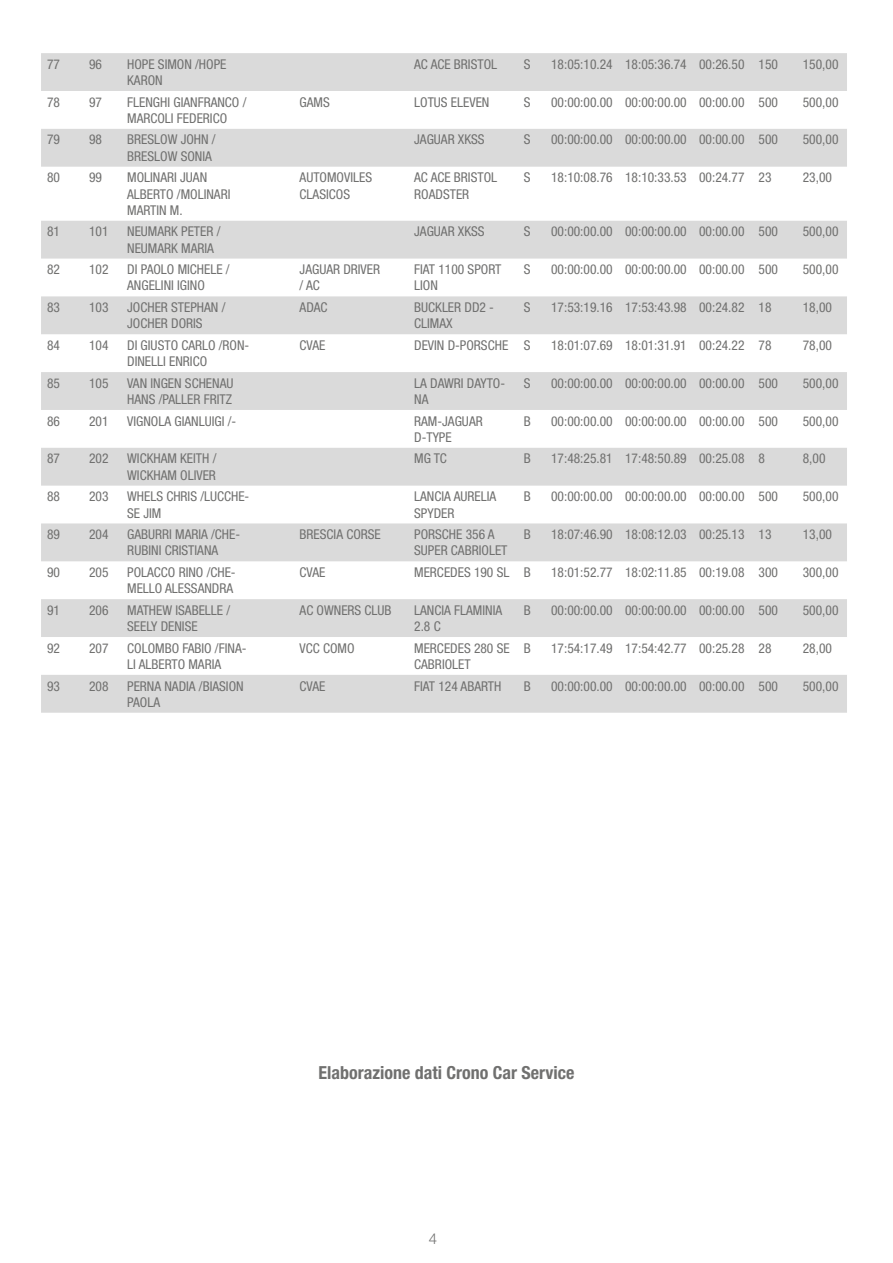
<style>
.page{position:relative;width:893px;height:1263px;background:#fff}
.page>*{position:absolute;margin:0;border:0;box-sizing:border-box;transform-origin:0 0}
.t1{font:700 condensed 18px "Helvetica Neue LT Std";color:#70706f}
.t2{font:300 15px "Helvetica Neue LT Std";color:#70706f}
.t3{font:condensed 13.5px/16.2px "Helvetica Neue LT Std";color:#70706f}
</style>
<div class="page">
<svg style="left:41px;top:53px;width:806px;height:660px;fill:#dadada"></svg>
<p class="t3" style="left:47px;top:56px;width:14px">77</p>
<p class="t3" style="left:89px;top:56px;width:14px">96</p>
<p class="t3" style="left:127px;top:56px;width:101px">HOPE SIMON /HOPE<br>KARON</p>
<p class="t3" style="left:414px;top:56px;width:85px">AC ACE BRISTOL</p>
<p class="t3" style="left:524px;top:56px;width:8px">S</p>
<p class="t3" style="left:551px;top:56px;width:228px">18:05:10.24 18:05:36.74 00:26.50 150</p>
<p class="t3" style="left:803px;top:56px;width:37px">150,00</p>
<p class="t3" style="left:47px;top:94px;width:14px">78</p>
<p class="t3" style="left:89px;top:94px;width:14px">97</p>
<p class="t3" style="left:127px;top:94px;width:121px">FLENGHI GIANFRANCO /<br>MARCOLI FEDERICO</p>
<p class="t3" style="left:300px;top:94px;width:32px">GAMS</p>
<p class="t3" style="left:414px;top:94px;width:77px">LOTUS ELEVEN</p>
<p class="t3" style="left:524px;top:94px;width:8px">S</p>
<p class="t3" style="left:551px;top:94px;width:228px">00:00:00.00 00:00:00.00 00:00.00 500</p>
<p class="t3" style="left:803px;top:94px;width:37px">500,00</p>
<p class="t3" style="left:47px;top:132px;width:14px">79</p>
<p class="t3" style="left:89px;top:132px;width:14px">98</p>
<p class="t3" style="left:127px;top:132px;width:90px">BRESLOW JOHN /<br>BRESLOW SONIA</p>
<p class="t3" style="left:414px;top:132px;width:72px">JAGUAR XKSS</p>
<p class="t3" style="left:524px;top:132px;width:8px">S</p>
<p class="t3" style="left:551px;top:132px;width:228px">00:00:00.00 00:00:00.00 00:00.00 500</p>
<p class="t3" style="left:803px;top:132px;width:37px">500,00</p>
<p class="t3" style="left:47px;top:169px;width:14px">80</p>
<p class="t3" style="left:89px;top:169px;width:14px">99</p>
<p class="t3" style="left:127px;top:169px;width:105px">MOLINARI JUAN<br>ALBERTO /MOLINARI<br>MARTIN M.</p>
<p class="t3" style="left:300px;top:169px;width:74px">AUTOMOVILES<br>CLASICOS</p>
<p class="t3" style="left:414px;top:169px;width:85px">AC ACE BRISTOL<br>ROADSTER</p>
<p class="t3" style="left:524px;top:169px;width:8px">S</p>
<p class="t3" style="left:551px;top:169px;width:222px">18:10:08.76 18:10:33.53 00:24.77 23</p>
<p class="t3" style="left:803px;top:169px;width:31px">23,00</p>
<p class="t3" style="left:47px;top:223px;width:14px">81</p>
<p class="t3" style="left:89px;top:223px;width:21px">101</p>
<p class="t3" style="left:127px;top:223px;width:95px">NEUMARK PETER /<br>NEUMARK MARIA</p>
<p class="t3" style="left:414px;top:223px;width:72px">JAGUAR XKSS</p>
<p class="t3" style="left:524px;top:223px;width:8px">S</p>
<p class="t3" style="left:551px;top:223px;width:228px">00:00:00.00 00:00:00.00 00:00.00 500</p>
<p class="t3" style="left:803px;top:223px;width:37px">500,00</p>
<p class="t3" style="left:47px;top:261px;width:14px">82</p>
<p class="t3" style="left:89px;top:261px;width:21px">102</p>
<p class="t3" style="left:127px;top:261px;width:104px">DI PAOLO MICHELE /<br>ANGELINI IGINO</p>
<p class="t3" style="left:300px;top:261px;width:82px">JAGUAR DRIVER / AC</p>
<p class="t3" style="left:414px;top:261px;width:89px">FIAT 1100 SPORT<br>LION</p>
<p class="t3" style="left:524px;top:261px;width:8px">S</p>
<p class="t3" style="left:551px;top:261px;width:228px">00:00:00.00 00:00:00.00 00:00.00 500</p>
<p class="t3" style="left:803px;top:261px;width:37px">500,00</p>
<p class="t3" style="left:47px;top:299px;width:14px">83</p>
<p class="t3" style="left:89px;top:299px;width:21px">103</p>
<p class="t3" style="left:127px;top:299px;width:100px">JOCHER STEPHAN /<br>JOCHER DORIS</p>
<p class="t3" style="left:300px;top:299px;width:30px">ADAC</p>
<p class="t3" style="left:414px;top:299px;width:81px">BUCKLER DD2 -<br>CLIMAX</p>
<p class="t3" style="left:524px;top:299px;width:8px">S</p>
<p class="t3" style="left:551px;top:299px;width:222px">17:53:19.16 17:53:43.98 00:24.82 18</p>
<p class="t3" style="left:803px;top:299px;width:31px">18,00</p>
<p class="t3" style="left:47px;top:337px;width:14px">84</p>
<p class="t3" style="left:89px;top:337px;width:21px">104</p>
<p class="t3" style="left:127px;top:337px;width:124px">DI GIUSTO CARLO /RON-<br>DINELLI ENRICO</p>
<p class="t3" style="left:300px;top:337px;width:27px">CVAE</p>
<p class="t3" style="left:414px;top:337px;width:118px">DEVIN D-PORSCHE S</p>
<p class="t3" style="left:551px;top:337px;width:222px">18:01:07.69 18:01:31.91 00:24.22 78</p>
<p class="t3" style="left:803px;top:337px;width:31px">78,00</p>
<p class="t3" style="left:47px;top:375px;width:14px">85</p>
<p class="t3" style="left:89px;top:375px;width:21px">105</p>
<p class="t3" style="left:127px;top:375px;width:108px">VAN INGEN SCHENAU<br>HANS /PALLER FRITZ</p>
<p class="t3" style="left:414px;top:375px;width:92px">LA DAWRI DAYTO-<br>NA</p>
<p class="t3" style="left:524px;top:375px;width:8px">S</p>
<p class="t3" style="left:551px;top:375px;width:228px">00:00:00.00 00:00:00.00 00:00.00 500</p>
<p class="t3" style="left:803px;top:375px;width:37px">500,00</p>
<p class="t3" style="left:47px;top:413px;width:14px">86</p>
<p class="t3" style="left:89px;top:413px;width:21px">201</p>
<p class="t3" style="left:127px;top:413px;width:110px">VIGNOLA GIANLUIGI /-</p>
<p class="t3" style="left:414px;top:413px;width:70px">RAM-JAGUAR<br>D-TYPE</p>
<p class="t3" style="left:524px;top:413px;width:9px">B</p>
<p class="t3" style="left:551px;top:413px;width:228px">00:00:00.00 00:00:00.00 00:00.00 500</p>
<p class="t3" style="left:803px;top:413px;width:37px">500,00</p>
<p class="t3" style="left:47px;top:450px;width:14px">87</p>
<p class="t3" style="left:89px;top:450px;width:21px">202</p>
<p class="t3" style="left:127px;top:450px;width:91px">WICKHAM KEITH /<br>WICKHAM OLIVER</p>
<p class="t3" style="left:414px;top:450px;width:34px">MG TC</p>
<p class="t3" style="left:524px;top:450px;width:9px">B</p>
<p class="t3" style="left:551px;top:450px;width:215px">17:48:25.81 17:48:50.89 00:25.08 8</p>
<p class="t3" style="left:803px;top:450px;width:24px">8,00</p>
<p class="t3" style="left:47px;top:488px;width:14px">88</p>
<p class="t3" style="left:89px;top:488px;width:21px">203</p>
<p class="t3" style="left:127px;top:488px;width:124px">WHELS CHRIS /LUCCHE-<br>SE JIM</p>
<p class="t3" style="left:414px;top:488px;width:84px">LANCIA AURELIA<br>SPYDER</p>
<p class="t3" style="left:524px;top:488px;width:9px">B</p>
<p class="t3" style="left:551px;top:488px;width:228px">00:00:00.00 00:00:00.00 00:00.00 500</p>
<p class="t3" style="left:803px;top:488px;width:37px">500,00</p>
<p class="t3" style="left:47px;top:526px;width:14px">89</p>
<p class="t3" style="left:89px;top:526px;width:21px">204</p>
<p class="t3" style="left:127px;top:526px;width:115px">GABURRI MARIA /CHE-<br>RUBINI CRISTIANA</p>
<p class="t3" style="left:300px;top:526px;width:83px">BRESCIA CORSE</p>
<p class="t3" style="left:414px;top:526px;width:95px">PORSCHE 356 A<br>SUPER CABRIOLET</p>
<p class="t3" style="left:524px;top:526px;width:9px">B</p>
<p class="t3" style="left:551px;top:526px;width:222px">18:07:46.90 18:08:12.03 00:25.13 13</p>
<p class="t3" style="left:803px;top:526px;width:31px">13,00</p>
<p class="t3" style="left:47px;top:564px;width:14px">90</p>
<p class="t3" style="left:89px;top:564px;width:21px">205</p>
<p class="t3" style="left:127px;top:564px;width:110px">POLACCO RINO /CHE-<br>MELLO ALESSANDRA</p>
<p class="t3" style="left:300px;top:564px;width:27px">CVAE</p>
<p class="t3" style="left:414px;top:564px;width:118px">MERCEDES 190 SL B</p>
<p class="t3" style="left:551px;top:564px;width:228px">18:01:52.77 18:02:11.85 00:19.08 300</p>
<p class="t3" style="left:803px;top:564px;width:37px">300,00</p>
<p class="t3" style="left:47px;top:602px;width:14px">91</p>
<p class="t3" style="left:89px;top:602px;width:21px">206</p>
<p class="t3" style="left:127px;top:602px;width:104px">MATHEW ISABELLE /<br>SEELY DENISE</p>
<p class="t3" style="left:300px;top:602px;width:94px">AC OWNERS CLUB</p>
<p class="t3" style="left:414px;top:602px;width:90px">LANCIA FLAMINIA<br>2.8 C</p>
<p class="t3" style="left:524px;top:602px;width:9px">B</p>
<p class="t3" style="left:551px;top:602px;width:228px">00:00:00.00 00:00:00.00 00:00.00 500</p>
<p class="t3" style="left:803px;top:602px;width:37px">500,00</p>
<p class="t3" style="left:47px;top:640px;width:14px">92</p>
<p class="t3" style="left:89px;top:640px;width:21px">207</p>
<p class="t3" style="left:127px;top:640px;width:121px">COLOMBO FABIO /FINA-<br>LI ALBERTO MARIA</p>
<p class="t3" style="left:300px;top:640px;width:57px">VCC COMO</p>
<p class="t3" style="left:414px;top:640px;width:97px">MERCEDES 280 SE<br>CABRIOLET</p>
<p class="t3" style="left:524px;top:640px;width:9px">B</p>
<p class="t3" style="left:551px;top:640px;width:222px">17:54:17.49 17:54:42.77 00:25.28 28</p>
<p class="t3" style="left:803px;top:640px;width:31px">28,00</p>
<p class="t3" style="left:47px;top:677px;width:14px">93</p>
<p class="t3" style="left:89px;top:677px;width:21px">208</p>
<p class="t3" style="left:127px;top:677px;width:118px">PERNA NADIA /BIASION<br>PAOLA</p>
<p class="t3" style="left:300px;top:677px;width:27px">CVAE</p>
<p class="t3" style="left:414px;top:677px;width:89px">FIAT 124 ABARTH</p>
<p class="t3" style="left:524px;top:677px;width:9px">B</p>
<p class="t3" style="left:551px;top:677px;width:228px">00:00:00.00 00:00:00.00 00:00.00 500</p>
<p class="t3" style="left:803px;top:677px;width:37px">500,00</p>
<h1 class="t1" style="left:319px;top:1062px;width:257px">Elaborazione dati Crono Car Service</h1>
<p class="t2" style="left:429px;top:1229px;width:10px">4</p>
</div>
